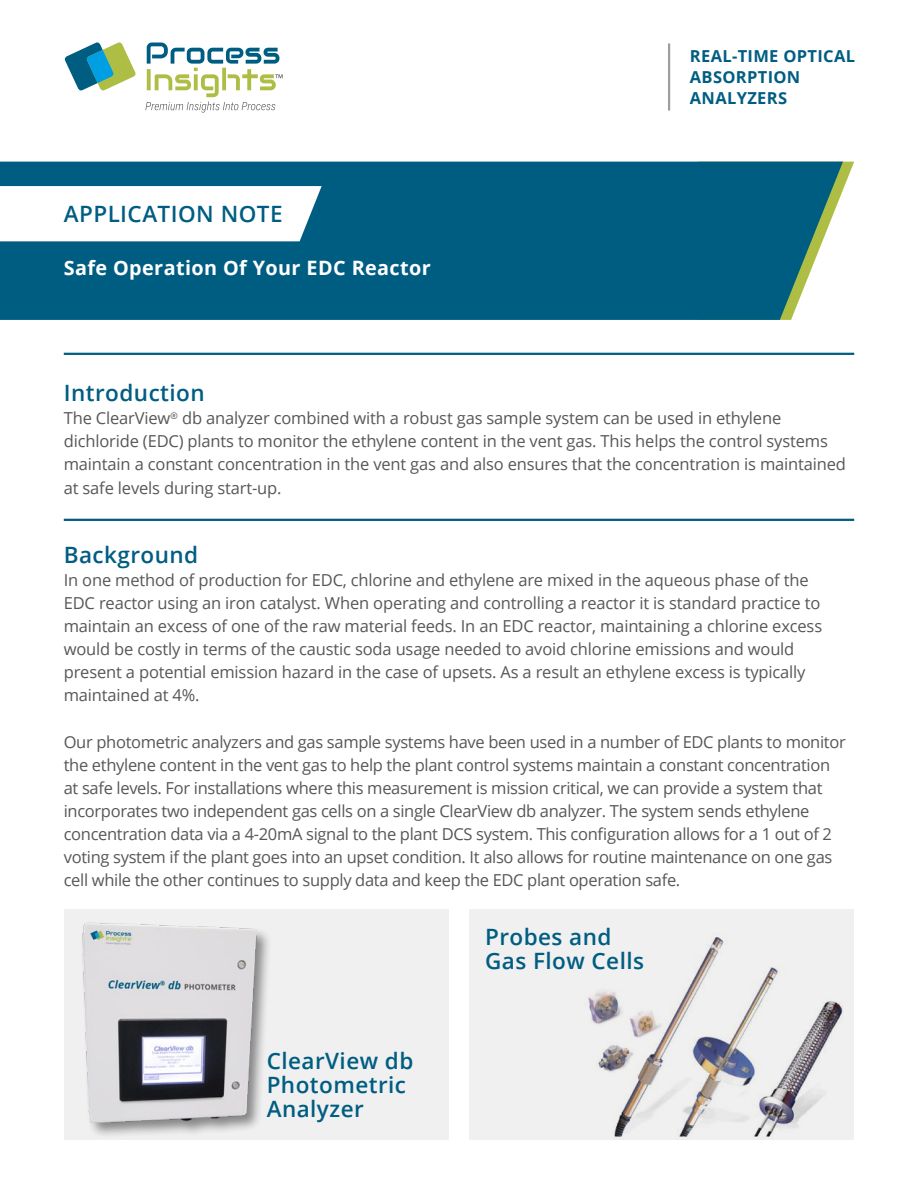
<style>
.page{position:relative;width:918px;height:1188px;background:#fff}
.page>*{position:absolute;margin:0;border:0;box-sizing:border-box;transform-origin:0 0}
.t1{font:600 22.5px/24px "Open Sans";letter-spacing:.02em;color:#005d82}
.t2{font:700 19.8px "Open Sans";letter-spacing:.02em;color:#fff}
.t3{font:16.5px/23.1px "Open Sans";letter-spacing:-.01em;color:#575756}
.t4{font:700 16.5px/21px "Open Sans";letter-spacing:.02em;color:#005d82}
</style>
<div class="page">
<svg style="left:843px;top:162px;width:11px;height:28px"></svg>
<div style="left:0;top:162px;width:843px;height:158px;background:#005d82"></div>
<hr style="left:64px;top:353px;width:790px;height:2px;background:#005d82">
<svg style="left:0;top:186px;width:322px;height:55px"></svg>
<hr style="left:64px;top:519px;width:790px;height:2px;background:#005d82">
<div style="left:64px;top:909px;width:384px;height:231px;background:#f0f0f0"></div>
<div style="left:470px;top:909px;width:384px;height:231px;background:#f0f0f0"></div>
<div style="left:80px;top:921px;width:192px;height:218px;background:#000;opacity:.45"></div>
<img style="left:80px;top:921px;width:185px;height:207px">
<img style="left:588px;top:937px;width:255px;height:200px">
<hr style="left:668px;top:43px;width:2px;height:68px;background:#9d9d9c">
<svg style="left:64px;top:42px;width:72px;height:49px"></svg>
<svg style="left:145px;top:42px;width:138px;height:71px"></svg>
<h1 class="t1" style="left:64px;top:202px;width:220px">APPLICATION NOTE</h1>
<p class="t2" style="left:64px;top:253px;width:369px">Safe Operation Of Your EDC Reactor</p>
<p class="t4" style="left:690px;top:45px;width:167px">REAL-TIME OPTICAL<br>ABSORPTION<br>ANALYZERS</p>
<h1 class="t1" style="left:64px;top:381px;width:142px">Introduction</h1>
<p class="t3" style="left:64px;top:406px;width:784px">The ClearView<sup>®</sup> db analyzer combined with a robust gas sample system can be used in ethylene dichloride (EDC) plants to monitor the ethylene content in the vent gas. This helps the control systems maintain a constant concentration in the vent gas and also ensures that the concentration is maintained at safe levels during start-up.</p>
<h1 class="t1" style="left:64px;top:542px;width:136px">Background</h1>
<p class="t3" style="left:64px;top:568px;width:760px">In one method of production for EDC, chlorine and ethylene are mixed in the aqueous phase of the EDC reactor using an iron catalyst. When operating and controlling a reactor it is standard practice to maintain an excess of one of the raw material feeds. In an EDC reactor, maintaining a chlorine excess would be costly in terms of the caustic soda usage needed to avoid chlorine emissions and would present a potential emission hazard in the case of upsets. As a result an ethylene excess is typically maintained at 4%.</p>
<p class="t3" style="left:64px;top:730px;width:784px">Our photometric analyzers and gas sample systems have been used in a number of EDC plants to monitor the ethylene content in the vent gas to help the plant control systems maintain a constant concentration at safe levels. For installations where this measurement is mission critical, we can provide a system that incorporates two independent gas cells on a single ClearView db analyzer. The system sends ethylene concentration data via a 4-20mA signal to the plant DCS system. This configuration allows for a 1 out of 2 voting system if the plant goes into an upset condition. It also allows for routine maintenance on one gas cell while the other continues to supply data and keep the EDC plant operation safe.</p>
<h1 class="t1" style="left:267px;top:1049px;width:148px">ClearView db<br>Photometric<br>Analyzer</h1>
<h1 class="t1" style="left:485px;top:924px;width:161px">Probes and<br>Gas Flow Cells</h1>
</div>
